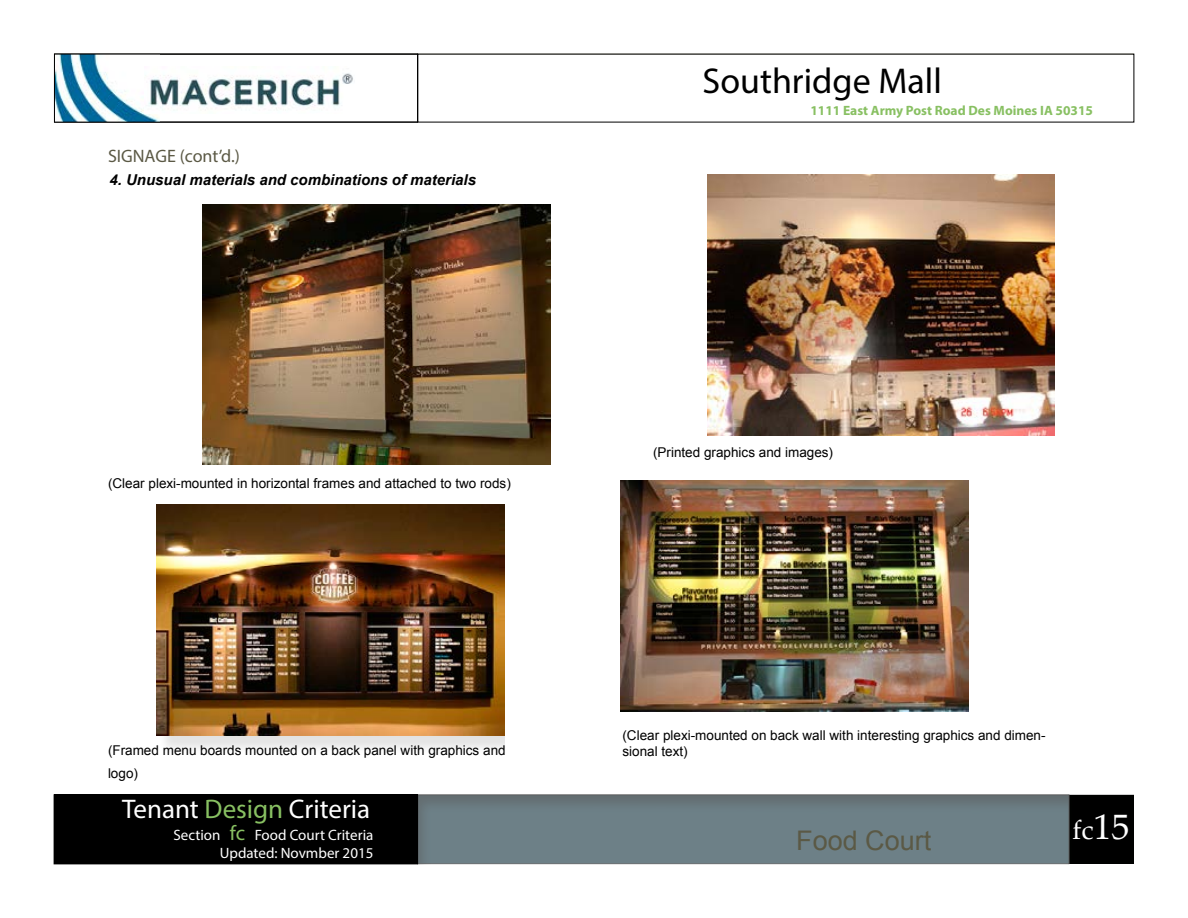
<style>
.page{position:relative;width:1188px;height:918px;background:#fff}
.page>*{position:absolute;margin:0;border:0;box-sizing:border-box;transform-origin:0 0}
.t1{font:36px "Myriad Pro";color:#000}
.t2{font:27px "Myriad Pro";color:#fff}
.t3{font:27px "Arial";color:#5b5945}
.t4{font:27px "Palatino Linotype";color:#fff}
.t5{font:18px "Myriad Pro";color:#5b5945}
.t6{font:15px/18px "Myriad Pro";color:#fff;text-align:right}
.t7{font:italic 700 15px "Arial";color:#000}
.t8{font:13.5px/23px "Arial";color:#000}
.t9{font:700 13.5px "Myriad Pro";color:#88c062}
.s1{color:#88c062}
.s2{font-size:21px;color:#88c062}
.s3{font-size:36px}
</style>
<div class="page">
<div style="left:54px;top:795px;width:364px;height:69px;background:#000"></div>
<div style="left:1069px;top:795px;width:65px;height:69px;background:#000"></div>
<hr style="left:54px;top:53px;width:1080px;height:2px;background:#d6d6cc">
<img style="left:56px;top:56px;width:103px;height:64px">
<img style="left:144px;top:66px;width:209px;height:48px">
<div style="left:54px;top:54px;width:364px;height:68px;border:1px solid #000"></div>
<div style="left:405px;top:784px;width:676px;height:81px;background:#000;opacity:.5"></div>
<img style="left:202px;top:204px;width:348px;height:261px">
<div style="left:158px;top:506px;width:346px;height:249px;background:#000;opacity:.11"></div>
<img style="left:156px;top:504px;width:348px;height:232px">
<img style="left:707px;top:174px;width:348px;height:261px">
<img style="left:621px;top:480px;width:348px;height:232px">
<h3 class="t5" style="left:108px;top:145px;width:134px">SIGNAGE (cont’d.)</h3>
<p class="t7" style="left:109px;top:170px;width:368px">4. Unusual materials and combinations of materials</p>
<p class="t8" style="left:108px;top:472px;width:404px">(Clear plexi-mounted in horizontal frames and attached to two rods)</p>
<p class="t8" style="left:108px;top:739px;width:399px">(Framed menu boards mounted on a back panel with graphics and logo)</p>
<h2 class="t2" style="left:122px;top:792px;width:250px">Tenant <span class="s1">Design</span> Criteria</h2>
<p class="t6" style="left:174px;top:825px;width:201px">Section <span class="s2">fc</span> Food Court Criteria<br>Updated: Novmber 2015</p>
<h1 class="t1" style="left:703px;top:59px;width:241px">Southridge Mall</h1>
<p class="t9" style="left:810px;top:102px;width:284px">1111 East Army Post Road Des Moines IA 50315</p>
<p class="t8" style="left:653px;top:441px;width:182px">(Printed graphics and images)</p>
<p class="t8" style="left:622px;top:727px;width:425px;line-height:16.2px">(Clear plexi-mounted on back wall with interesting graphics and dimen&shy;sional text)</p>
<h2 class="t3" style="left:796px;top:823px;width:137px">Food Court</h2>
<h2 class="t4" style="left:1073px;top:811px;width:58px">fc<span class="s3">15</span></h2>
</div>
